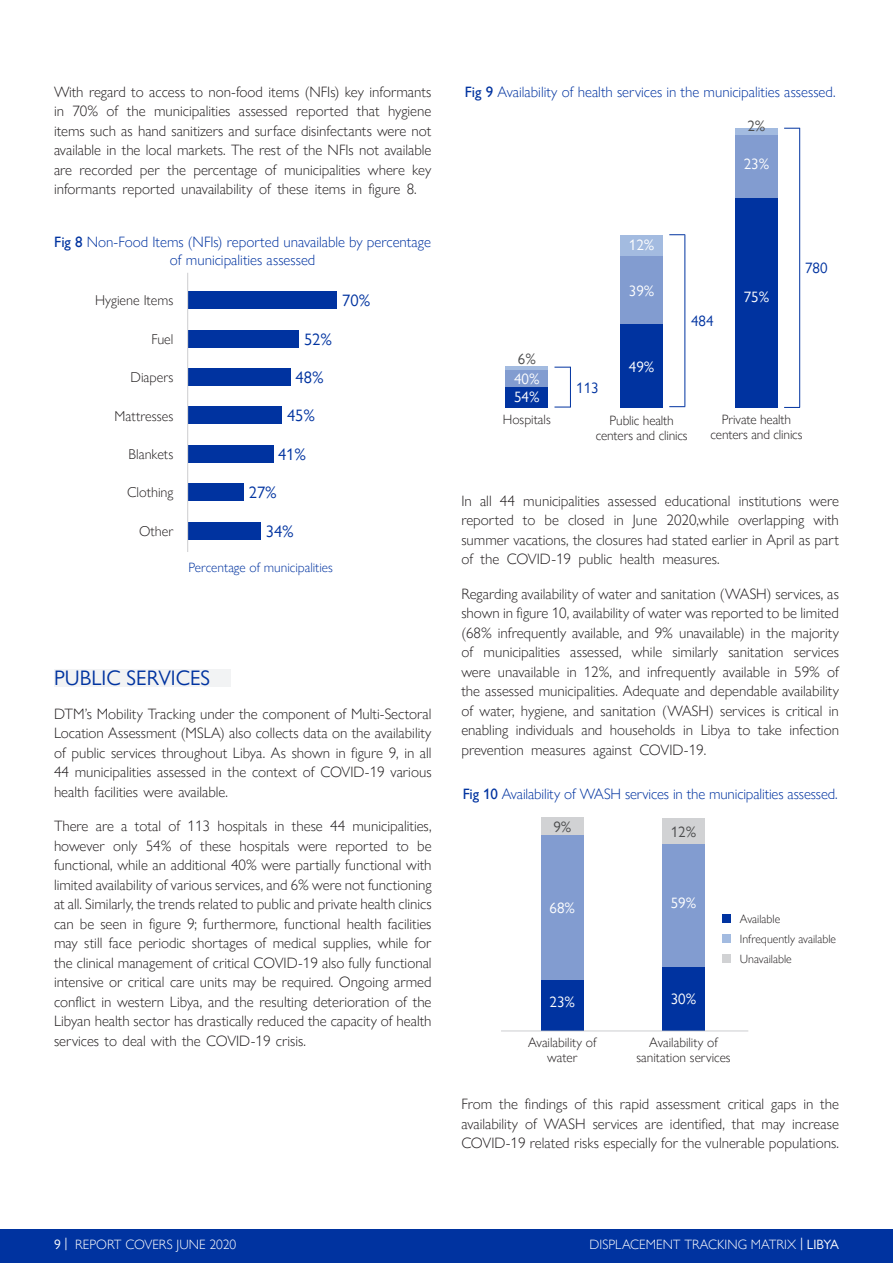
<style>
.page{position:relative;width:893px;height:1263px;background:#fff}
.page>*{position:absolute;margin:0;border:0;box-sizing:border-box;transform-origin:0 0}
.t1{font:21px "Gill Sans Nova";color:#0033a0}
.TOC-aw-for_MigReport{font:16.5px "Gill Sans Nova";color:#0033a0}
.Body{font:300 15px/19.5px "Gill Sans Nova";color:#231f20;text-align:justify}
.Body-2{font:300 15px/18px "Gill Sans Nova";color:#0033a0;text-align:center}
.TOC-aw-for_MigReport-2{font:15px "Gill Sans Nova";color:#fff}
.TOC-aw-for_MigReport-3{font:15px "Gill Sans Nova";color:#0033a0}
.TOC-aw-for_MigReport-4{font:15px "Gill Sans Nova";color:#4b4c4d}
.Body-3{font:300 14.25px "Gill Sans Nova";color:#231f20}
.Body-4{font:300 13.5px/15px "Gill Sans Nova";letter-spacing:-.01em;color:#231f20;text-align:center}
.t2{font:300 13.5px "Gill Sans Nova";color:#fff}
.Body-5{font:300 13.5px "Gill Sans Nova";color:#0033a0}
.Body-6{font:300 12px "Gill Sans Nova";color:#231f20}
.s1{font-weight:500}
.s2{font-weight:400}
</style>
<div class="page">
<div style="left:0;top:1229px;width:893px;height:34px;background:#0033a0"></div>
<div style="left:188px;top:407px;width:94px;height:17px;background:#0033a0"></div>
<div style="left:188px;top:484px;width:55px;height:17px;background:#0033a0"></div>
<div style="left:188px;top:368px;width:102px;height:17px;background:#0033a0"></div>
<div style="left:188px;top:330px;width:111px;height:17px;background:#0033a0"></div>
<div style="left:188px;top:445px;width:85px;height:17px;background:#0033a0"></div>
<div style="left:188px;top:522px;width:72px;height:17px;background:#0033a0"></div>
<div style="left:188px;top:292px;width:149px;height:17px;background:#0033a0"></div>
<div style="left:506px;top:386px;width:42px;height:22px;background:#0033a0"></div>
<div style="left:506px;top:370px;width:42px;height:16px;background:#829cd0"></div>
<hr style="left:506px;top:367px;width:42px;height:3px;background:#a3bbe0">
<div style="left:735px;top:198px;width:43px;height:210px;background:#0033a0"></div>
<div style="left:735px;top:135px;width:43px;height:63px;background:#829cd0"></div>
<div style="left:735px;top:128px;width:43px;height:7px;background:#a3bbe0"></div>
<div style="left:620px;top:324px;width:43px;height:84px;background:#0033a0"></div>
<div style="left:620px;top:256px;width:43px;height:68px;background:#829cd0"></div>
<div style="left:620px;top:235px;width:43px;height:21px;background:#a3bbe0"></div>
<div style="left:541px;top:979px;width:43px;height:51px;background:#0033a0"></div>
<div style="left:662px;top:967px;width:43px;height:63px;background:#0033a0"></div>
<div style="left:541px;top:835px;width:43px;height:144px;background:#829cd0"></div>
<div style="left:662px;top:839px;width:43px;height:128px;background:#829cd0"></div>
<div style="left:541px;top:818px;width:43px;height:17px;background:#d1d2d4"></div>
<div style="left:662px;top:818px;width:43px;height:25px;background:#d1d2d4"></div>
<hr style="left:187px;top:273px;width:1px;height:279px;background:#bcbdc0">
<div style="left:54px;top:669px;width:177px;height:17px;background:#f2f3f4"></div>
<svg style="left:784px;top:128px;width:15px;height:1px"></svg>
<svg style="left:669px;top:234px;width:16px;height:1px"></svg>
<svg style="left:554px;top:367px;width:16px;height:1px"></svg>
<hr style="left:799px;top:128px;width:1px;height:279px;background:#0033a0">
<hr style="left:684px;top:235px;width:1px;height:171px;background:#0033a0">
<hr style="left:570px;top:367px;width:1px;height:40px;background:#0033a0">
<svg style="left:784px;top:407px;width:16px;height:1px"></svg>
<svg style="left:669px;top:406px;width:16px;height:1px"></svg>
<svg style="left:554px;top:407px;width:16px;height:1px"></svg>
<hr style="left:501px;top:1030px;width:247px;height:1px;background:#bcbdc0">
<div style="left:722px;top:915px;width:8px;height:8px;background:#0033a0"></div>
<div style="left:722px;top:934px;width:8px;height:9px;background:#a3bbe0"></div>
<div style="left:722px;top:954px;width:8px;height:8px;background:#d1d2d4"></div>
<p class="Body" style="left:54px;top:82px;width:379px">With regard to access to non-food items (NFIs) key informants in 70% of the municipalities assessed reported that hygiene items such as hand sanitizers and surface disinfectants were not available in the local markets. The rest of the NFIs not available are recorded per the percentage of municipalities where key informants reported unavailability of these items in figure 8.</p>
<p class="Body-2" style="left:54px;top:233px;width:378px"><span class="s1">Fig 8</span> Non-Food Items (NFIs) reported unavailable by percentage of municipalities assessed</p>
<p class="Body-3" style="left:95px;top:292px;width:80px">Hygiene Items</p>
<p class="TOC-aw-for_MigReport" style="left:342px;top:290px;width:30px">70%</p>
<p class="Body-3" style="left:151px;top:330px;width:23px">Fuel</p>
<p class="Body-3" style="left:131px;top:369px;width:44px">Diapers</p>
<p class="Body-3" style="left:115px;top:407px;width:60px">Mattresses</p>
<p class="Body-3" style="left:128px;top:445px;width:47px">Blankets</p>
<p class="Body-3" style="left:127px;top:484px;width:48px">Clothing</p>
<p class="Body-3" style="left:139px;top:522px;width:36px">Other</p>
<p class="TOC-aw-for_MigReport" style="left:304px;top:329px;width:30px">52%</p>
<p class="TOC-aw-for_MigReport" style="left:296px;top:367px;width:30px">48%</p>
<p class="TOC-aw-for_MigReport" style="left:287px;top:406px;width:30px">45%</p>
<p class="TOC-aw-for_MigReport" style="left:278px;top:444px;width:30px">41%</p>
<p class="TOC-aw-for_MigReport" style="left:249px;top:483px;width:30px">27%</p>
<p class="TOC-aw-for_MigReport" style="left:266px;top:521px;width:30px">34%</p>
<p class="Body-5" style="left:189px;top:559px;width:146px">Percentage of municipalities</p>
<p class="t1" style="left:54px;top:665px;width:158px">PUBLIC SERVICES</p>
<p class="Body" style="left:54px;top:704px;width:379px">DTM’s Mobility Tracking under the component of Multi-Sectoral Location Assessment (MSLA) also collects data on the availability of public services throughout Libya. As shown in figure 9, in all 44 municipalities assessed in the context of COVID-19 various health facilities were available.</p>
<p class="Body" style="left:54px;top:816px;width:379px">There are a total of 113 hospitals in these 44 municipalities, however only 54% of these hospitals were reported to be functional, while an additional 40% were partially functional with limited availability of various services, and 6% were not functioning at all. Similarly, the trends related to public and private health clinics can be seen in figure 9; furthermore, functional health facilities may still face periodic shortages of medical supplies, while for the clinical management of critical COVID-19 also fully functional intensive or critical care units may be required. Ongoing armed conflict in western Libya, and the resulting deterioration of the Libyan health sector has drastically reduced the capacity of health services to deal with the COVID-19 crisis.</p>
<p class="Body-2" style="left:465px;top:83px;width:372px"><span class="s1">Fig 9</span> Availability of health services in the municipalities assessed.</p>
<p class="TOC-aw-for_MigReport-4" style="left:747px;top:117px;width:20px">2%</p>
<p class="TOC-aw-for_MigReport-4" style="left:518px;top:349px;width:20px">6%</p>
<p class="TOC-aw-for_MigReport-2" style="left:514px;top:370px;width:27px">40%</p>
<p class="TOC-aw-for_MigReport-2" style="left:514px;top:388px;width:27px">54%</p>
<p class="TOC-aw-for_MigReport-3" style="left:576px;top:379px;width:24px">113</p>
<p class="TOC-aw-for_MigReport-2" style="left:629px;top:236px;width:27px">12%</p>
<p class="TOC-aw-for_MigReport-2" style="left:629px;top:282px;width:27px">39%</p>
<p class="TOC-aw-for_MigReport-2" style="left:629px;top:357px;width:27px">49%</p>
<p class="TOC-aw-for_MigReport-2" style="left:744px;top:155px;width:27px">23%</p>
<p class="TOC-aw-for_MigReport-3" style="left:691px;top:312px;width:24px">484</p>
<p class="TOC-aw-for_MigReport-2" style="left:744px;top:287px;width:27px">75%</p>
<p class="TOC-aw-for_MigReport-3" style="left:805px;top:259px;width:24px">780</p>
<p class="Body-4" style="left:503px;top:412px;width:49px">Hospitals</p>
<p class="Body-4" style="left:596px;top:413px;width:93px">Public health centers and clinics</p>
<p class="Body-4" style="left:710px;top:412px;width:93px">Private health centers and clinics</p>
<p class="Body" style="left:461px;top:491px;width:379px">In all 44 municipalities assessed educational institutions were reported to be closed in June 2020,while overlapping with summer vacations, the closures had stated earlier in April as part of the COVID-19 public health measures.</p>
<p class="Body" style="left:461px;top:584px;width:379px">Regarding availability of water and sanitation (WASH) services, as shown in figure 10, availability of water was reported to be limited (68% infrequently available, and 9% unavailable) in the majority of municipalities assessed, while similarly sanitation services were unavailable in 12%, and infrequently available in 59% of the assessed municipalities. Adequate and dependable availability of water, hygiene, and sanitation (WASH) services is critical in enabling individuals and households in Libya to take infection prevention measures against COVID-19.</p>
<p class="Body-2" style="left:463px;top:784px;width:376px"><span class="s1">Fig 10</span> Availability of WASH services in the municipalities assessed.</p>
<p class="TOC-aw-for_MigReport-4" style="left:553px;top:818px;width:20px">9%</p>
<p class="TOC-aw-for_MigReport-4" style="left:671px;top:823px;width:27px">12%</p>
<p class="TOC-aw-for_MigReport-2" style="left:550px;top:898px;width:27px">68%</p>
<p class="TOC-aw-for_MigReport-2" style="left:671px;top:894px;width:27px">59%</p>
<p class="Body-6" style="left:740px;top:912px;width:42px">Available</p>
<p class="Body-6" style="left:740px;top:931px;width:98px">Infrequently available</p>
<p class="Body-6" style="left:740px;top:951px;width:53px">Unavailable</p>
<p class="TOC-aw-for_MigReport-2" style="left:550px;top:992px;width:27px">23%</p>
<p class="TOC-aw-for_MigReport-2" style="left:671px;top:990px;width:27px">30%</p>
<p class="Body-4" style="left:528px;top:1034px;width:70px">Availability of water</p>
<p class="Body-4" style="left:636px;top:1034px;width:96px">Availability of sanitation services</p>
<p class="Body" style="left:461px;top:1094px;width:379px">From the findings of this rapid assessment critical gaps in the availability of WASH services are identified, that may increase COVID-19 related risks especially for the vulnerable populations.</p>
<p class="t2" style="left:54px;top:1236px;width:184px"><span class="s2">9 |</span> REPORT COVERS JUNE 2020</p>
<p class="t2" style="left:590px;top:1236px;width:251px">DISPLACEMENT TRACKING MATRIX <span class="s2">| LIBYA</span></p>
</div>
